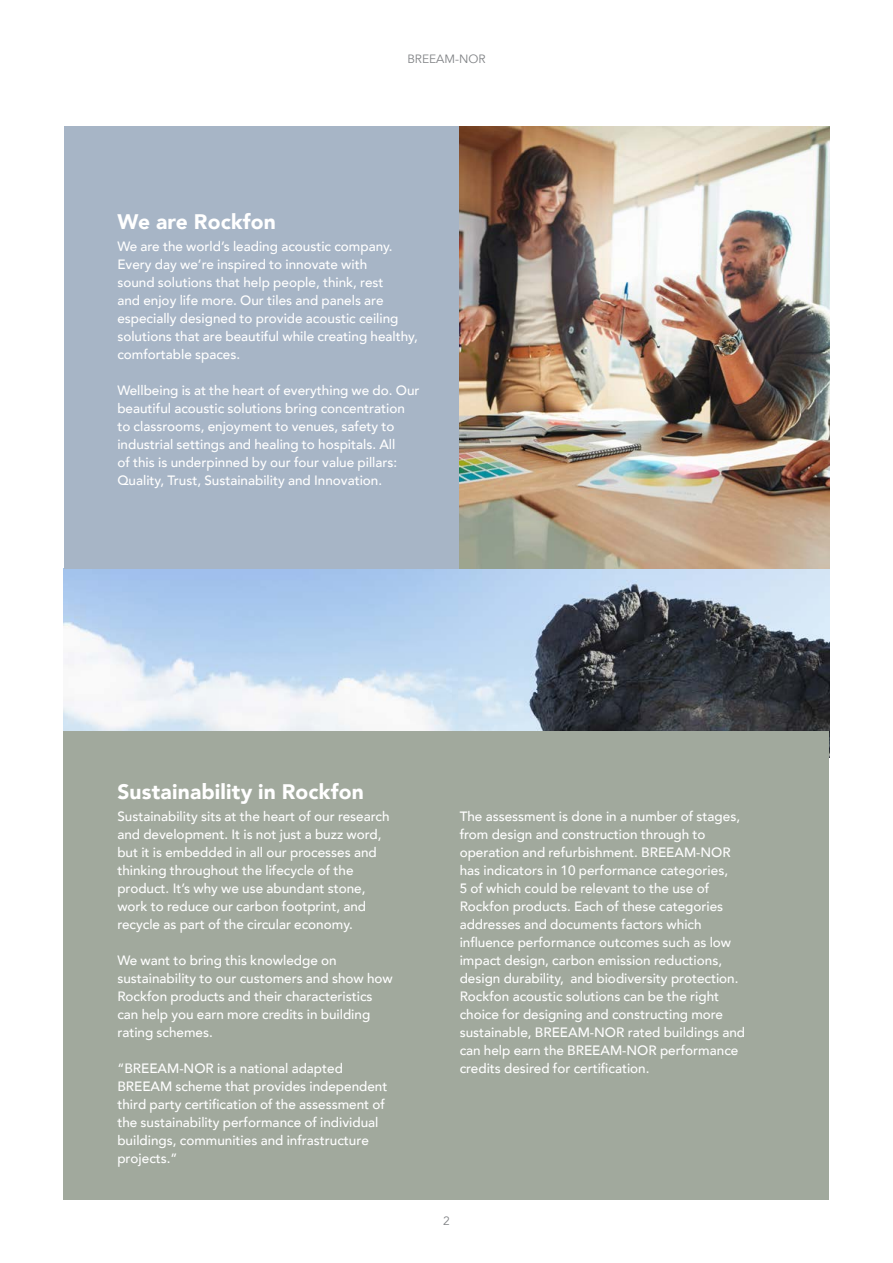
<style>
.page{position:relative;width:893px;height:1263px;background:#fff}
.page>*{position:absolute;margin:0;border:0;box-sizing:border-box;transform-origin:0 0}
.t1{font:900 21px "Avenir";letter-spacing:.01em;color:#fff}
.t2{font:500 13.5px/18px "Avenir";color:#fff}
.t3{font:12px "Avenir";color:#808285}
</style>
<div class="page">
<img style="left:64px;top:568px;width:765px;height:163px">
<div style="left:64px;top:126px;width:396px;height:442px;background:#a7b5c6"></div>
<img style="left:460px;top:126px;width:369px;height:442px">
<div style="left:64px;top:731px;width:765px;height:469px;background:#a1a99d"></div>
<p class="t3" style="left:387px;top:52px;width:120px">BREEAM International</p>
<p class="t3" style="left:407px;top:52px;width:80px">BREEAM-NOR</p>
<h1 class="t1" style="left:117px;top:203px;width:160px">We are Rockfon</h1>
<p class="t2" style="left:117px;top:237px;width:302px">We are the world’s leading acoustic company.<br>Every day we’re inspired to innovate with<br>sound solutions that help people, think, rest<br>and enjoy life more. Our tiles and panels are especially designed to provide acoustic ceiling solutions that are beautiful while creating healthy, comfortable spaces.</p>
<p class="t2" style="left:117px;top:381px;width:304px">Wellbeing is at the heart of everything we do. Our beautiful acoustic solutions bring concentration to classrooms, enjoyment to venues, safety to industrial settings and healing to hospitals. All<br>of this is underpinned by our four value pillars:<br>Quality, Trust, Sustainability and Innovation.</p>
<h1 class="t1" style="left:117px;top:773px;width:248px">Sustainability in Rockfon</h1>
<p class="t2" style="left:117px;top:807px;width:274px">Sustainability sits at the heart of our research and development. It is not just a buzz word, but it is embedded in all our processes and thinking throughout the lifecycle of the product. It’s why we use abundant stone, work to reduce our carbon footprint, and recycle as part of the circular economy.</p>
<p class="t2" style="left:117px;top:950px;width:277px">We want to bring this knowledge on sustainability to our customers and show how Rockfon products and their characteristics can help you earn more credits in building rating schemes.</p>
<p class="t2" style="left:117px;top:1058px;width:272px">“BREEAM-NOR is a national adapted BREEAM scheme that provides independent third party certification of the assessment of the sustainability performance of individual buildings, communities and infrastructure projects.”</p>
<p class="t2" style="left:460px;top:806px;width:287px">The assessment is done in a number of stages, from design and construction through to operation and refurbishment. BREEAM-NOR has indicators in 10 performance categories,<br>5 of which could be relevant to the use of Rockfon products. Each of these categories addresses and documents factors which influence performance outcomes such as low impact design, carbon emission reductions, design durability, and biodiversity protection.<br>Rockfon acoustic solutions can be the right choice for designing and constructing more sustainable, BREEAM-NOR rated buildings and can help earn the BREEAM-NOR performance credits desired for certification.</p>
<p class="t3" style="left:443px;top:1213px;width:8px">2</p>
</div>
